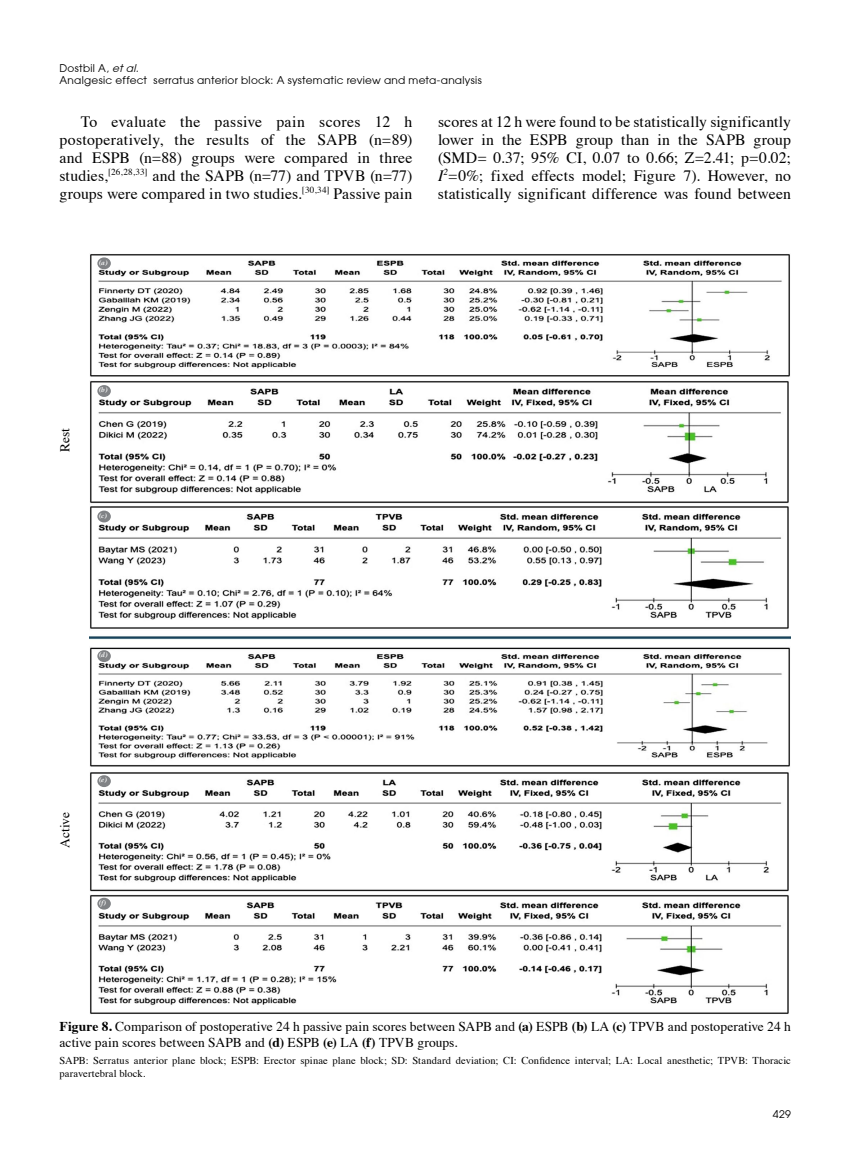
<style>
.page{position:relative;width:859px;height:1170px;background:#fff}
.page>*{position:absolute;margin:0;border:0;box-sizing:border-box;transform-origin:0 0}
.t1{font:15.75px/18px "Times";letter-spacing:.005em;color:#000;text-align:justify}
.t2{font:13.5px/16.5px "Times";letter-spacing:.005em;color:#000}
.t3{font:10.5px/12.6px "Times";letter-spacing:.01em;color:#000}
.t4{font:10.5px/12.6px "Avant Garde";letter-spacing:.03em;color:#000}
.t5{font:italic 700 6.9px "Palatino";color:#fff}
.s1{font-style:italic}
.s2{font-weight:700}
</style>
<div class="page">
<img style="left:89px;top:254px;width:702px;height:759px">
<div style="left:97px;top:257px;width:14px;height:12px;background:#808285;border-radius:50%"></div>
<div style="left:97px;top:385px;width:14px;height:12px;background:#808285;border-radius:50%"></div>
<div style="left:97px;top:510px;width:14px;height:12px;background:#808285;border-radius:50%"></div>
<div style="left:97px;top:650px;width:14px;height:12px;background:#808285;border-radius:50%"></div>
<div style="left:97px;top:775px;width:14px;height:12px;background:#808285;border-radius:50%"></div>
<div style="left:97px;top:897px;width:14px;height:12px;background:#808285;border-radius:50%"></div>
<p class="t4" style="left:60px;top:61px;width:424px">Dostbil A, <span class="s1">etal.<br></span>Analgesic effect serratus anterior block: A systematic review and meta-analysis</p>
<p class="t1" style="left:60px;top:111px;width:354px;text-indent:21px">To evaluate the passive pain scores 12 h postoperatively, the results of the SAPB (n=89) and ESPB (n=88) groups were compared in three studies,<sup>[26,28,33]</sup> and the SAPB (n=77) and TPVB (n=77) groups were compared in two studies.<sup>[30,34]</sup> Passive pain</p>
<p class="t1" style="left:438px;top:111px;width:354px">scores at 12 h were found to be statistically significantly lower in the ESPB group than in the SAPB group (SMD= 0.37; 95% CI, 0.07 to 0.66; Z=2.41; p=0.02; <span class="s1">I</span><sup>2</sup>=0%; fixed effects model; Figure 7). However, no statistically significant difference was found between</p>
<p class="t5" style="left:99px;top:256px;width:10px">(a)</p>
<p class="t2" style="left:56px;top:452px;width:25px;rotate:-90deg">Rest</p>
<p class="t5" style="left:99px;top:384px;width:10px">(b)</p>
<p class="t5" style="left:99px;top:509px;width:9px">(c)</p>
<p class="t5" style="left:99px;top:649px;width:10px">(d)</p>
<p class="t2" style="left:56px;top:847px;width:37px;rotate:-90deg">Active</p>
<p class="t5" style="left:99px;top:774px;width:9px">(e)</p>
<p class="t5" style="left:99px;top:896px;width:8px">(f)</p>
<p class="t2" style="left:60px;top:1016px;width:733px"><span class="s2">Figure 8.</span> Comparison of postoperative 24 h passive pain scores between SAPB and <span class="s2">(a)</span> ESPB <span class="s2">(b)</span> LA <span class="s2">(c)</span> TPVB and postoperative 24 h active pain scores between SAPB and <span class="s2">(d)</span> ESPB <span class="s2">(e)</span> LA <span class="s2">(f)</span> TPVB groups.</p>
<p class="t3" style="left:60px;top:1053px;width:733px">SAPB: Serratus anterior plane block; ESPB: Erector spinae plane block; SD: Standard deviation; CI: Confidence interval; LA: Local anesthetic; TPVB: Thoracic paravertebral block.</p>
<p class="t4" style="left:773px;top:1107px;width:20px">429</p>
</div>
